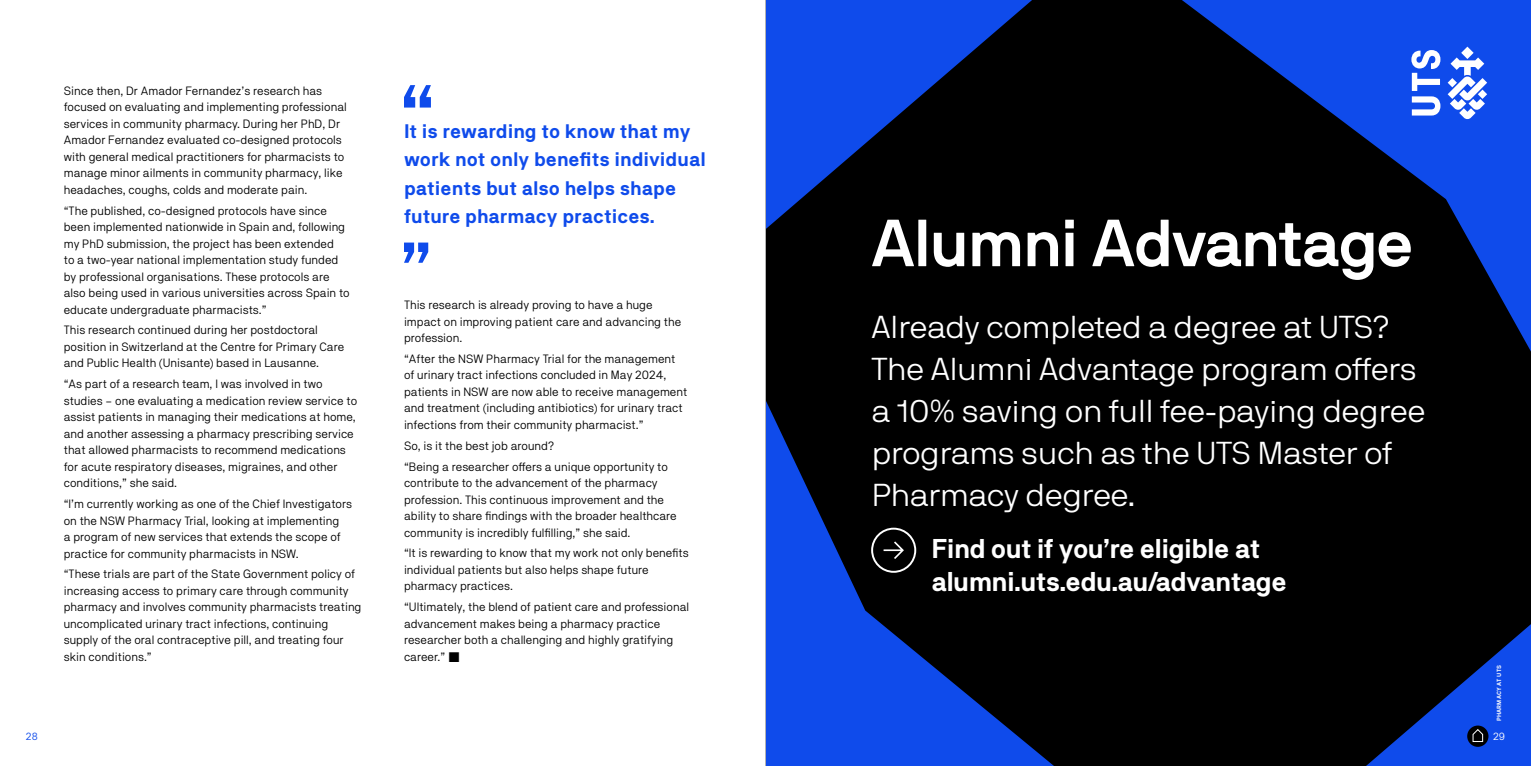
<style>
.page{position:relative;width:1531px;height:766px;background:#fff}
.page>*{position:absolute;margin:0;border:0;box-sizing:border-box;transform-origin:0 0}
.t1{font:700 66px "NB International Pro";color:#fff}
.t2{font:300 31.5px/42px "NB International Pro";color:#fff}
.t3{font:700 27px/33px "NB Akademie";letter-spacing:-.025em;color:#fff}
.t4{font:700 19.5px/28.5px "NB Akademie";color:#0f4beb}
.t5{font:12px/16.5px "NB Akademie";color:#000}
.t6{font:10.5px "NB Akademie";color:#fff}
.t7{font:10.5px "NB Akademie";color:#0f4beb}
.t8{font:700 6px "NB Akademie";letter-spacing:.03em;color:#fff}
</style>
<div class="page">
<svg style="left:766px;top:0;width:765px;height:765px;background:#031033"></svg>
<svg style="left:404px;top:242px;width:24px;height:21px"></svg>
<svg style="left:404px;top:85px;width:27px;height:22px"></svg>
<div style="left:872px;top:528px;width:43px;height:43px;background:#000;border-radius:50%"></div>
<div style="left:871px;top:527px;width:45px;height:45px;border:2px solid #fff;border-radius:50%"></div>
<svg style="left:883px;top:541px;width:21px;height:17px"></svg>
<svg style="left:1447px;top:47px;width:40px;height:72px"></svg>
<svg style="left:1411px;top:50px;width:29px;height:65px"></svg>
<hr style="left:765px;top:0;width:1px;height:765px;background:#b2b2b2">
<div style="left:1467px;top:725px;width:21px;height:21px;background:#000;border-radius:50%"></div>
<svg style="left:1472px;top:729px;width:11px;height:13px"></svg>
<p class="t5" style="left:64px;top:82px;width:285px">Since then, Dr Amador Fernandez’s research has focused on evaluating and implementing professional services in community pharmacy. During her PhD, Dr Amador Fernandez evaluated co-designed protocols with general medical practitioners for pharmacists to manage minor ailments in community pharmacy, like headaches, coughs, colds and moderate pain.</p>
<p class="t5" style="left:64px;top:202px;width:287px">“The published, co-designed protocols have since been implemented nationwide in Spain and, following my PhD submission, the project has been extended<br>to a two-year national implementation study funded by professional organisations. These protocols are also being used in various universities across Spain to educate undergraduate pharmacists.”</p>
<p class="t5" style="left:64px;top:321px;width:282px">This research continued during her postdoctoral position in Switzerland at the Centre for Primary Care and Public Health (Unisante) based in Lausanne.</p>
<p class="t5" style="left:64px;top:375px;width:295px">“As part of a research team, I was involved in two studies – one evaluating a medication review service to assist patients in managing their medications at home, and another assessing a pharmacy prescribing service that allowed pharmacists to recommend medications for acute respiratory diseases, migraines, and other conditions,” she said.</p>
<p class="t5" style="left:64px;top:495px;width:290px">“I’m currently working as one of the Chief Investigators on the NSW Pharmacy Trial, looking at implementing<br>a program of new services that extends the scope of practice for community pharmacists in NSW.</p>
<p class="t5" style="left:64px;top:565px;width:299px">“These trials are part of the State Government policy of increasing access to primary care through community pharmacy and involves community pharmacists treating uncomplicated urinary tract infections, continuing supply of the oral contraceptive pill, and treating four skin conditions.”</p>
<p class="t7" style="left:26px;top:729px;width:13px">28</p>
<h3 class="t4" style="left:404px;top:116px;width:303px">It is rewarding to know that my work not only benefits individual patients but also helps shape future pharmacy practices.</h3>
<p class="t5" style="left:404px;top:296px;width:279px">This research is already proving to have a huge impact on improving patient care and advancing the profession.</p>
<p class="t5" style="left:404px;top:350px;width:285px">“After the NSW Pharmacy Trial for the management of urinary tract infections concluded in May 2024, patients in NSW are now able to receive management and treatment (including antibiotics) for urinary tract infections from their community pharmacist.”</p>
<p class="t5" style="left:404px;top:435px;width:265px;line-height:20.7px">So, is it the best job around?<br>“Being a researcher offers a unique opportunity to</p>
<p class="t5" style="left:404px;top:474px;width:274px">contribute to the advancement of the pharmacy profession. This continuous improvement and the ability to share findings with the broader healthcare community is incredibly fulfilling,” she said.</p>
<p class="t5" style="left:404px;top:544px;width:286px">“It is rewarding to know that my work not only benefits individual patients but also helps shape future pharmacy practices.</p>
<p class="t5" style="left:404px;top:598px;width:287px">“Ultimately, the blend of patient care and professional advancement makes being a pharmacy practice researcher both a challenging and highly gratifying career.”</p>
<h1 class="t1" style="left:872px;top:204px;width:542px">Alumni Advantage</h1>
<h2 class="t2" style="left:872px;top:305px;width:555px">Already completed a degree at UTS?<br>The Alumni Advantage program offers a 10% saving on full fee-paying degree programs such as the UTS Master of<br>Pharmacy degree.</h2>
<h3 class="t3" style="left:931px;top:531px;width:357px">Find out if you’re eligible at alumni.uts.edu.au/advantage</h3>
<p class="t8" style="left:1495px;top:721px;width:58px;rotate:-90deg">PHARMACY AT UTS</p>
<p class="t6" style="left:1493px;top:729px;width:13px">29</p>
</div>
